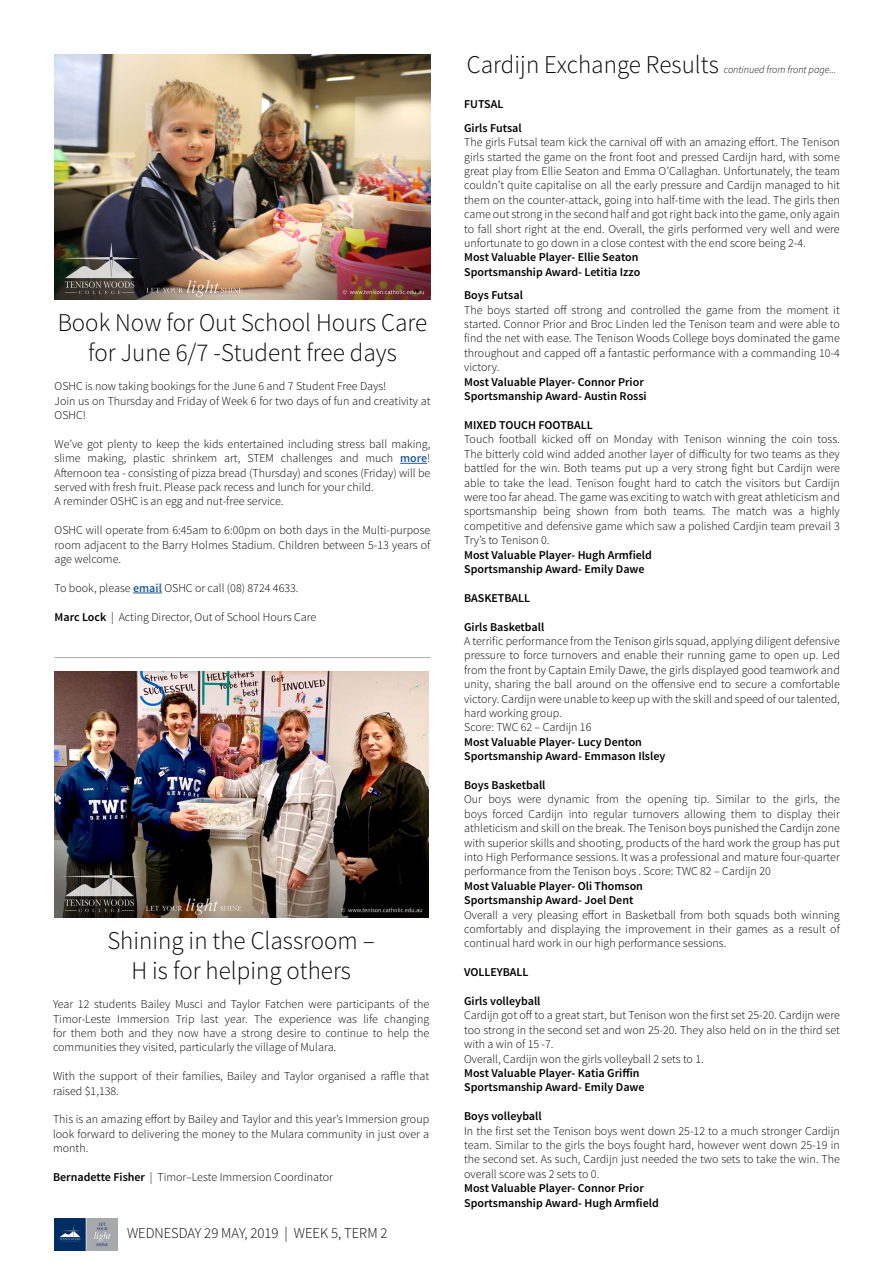
<style>
.page{position:relative;width:893px;height:1263px;background:#fff}
.page>*{position:absolute;margin:0;border:0;box-sizing:border-box;transform-origin:0 0}
.t1{font:300 25.5px/30.6px "Source Sans Pro";color:#060606;text-align:center}
.t2{font:300 15px "Source Sans Pro";color:#060606}
.t3{font:300 12px/14.4px "Source Sans Pro";color:#000;text-align:justify}
.t4{font:600 12px/14.4px "Source Sans Pro";color:#000}
.t5{font:italic 300 10.5px "Source Sans Pro";color:#060606}
.s1{font-weight:600;color:#215e9e}
.s2{font-weight:600}
</style>
<div class="page">
<img style="left:54px;top:1218px;width:64px;height:32px">
<hr style="left:54px;top:657px;width:377px;height:1px;background:#a7a9ac">
<svg style="left:400px;top:463px;width:27px;height:1px"></svg>
<svg style="left:133px;top:593px;width:29px;height:1px"></svg>
<img style="left:54px;top:54px;width:376px;height:245px">
<img style="left:54px;top:671px;width:375px;height:246px">
<h1 class="t1" style="left:58px;top:307px;width:371px">Book Now for Out School Hours Care for June 6/7 -Student free days</h1>
<p class="t3" style="left:55px;top:379px;width:377px;text-align:left">OSHC is now taking bookings for the June 6 and 7 Student Free Days!<br>Join us on Thursday and Friday of Week 6 for two days of fun and creativity at<br>OSHC!</p>
<p class="t3" style="left:55px;top:437px;width:377px;text-align:left">We’ve got plenty to keep the kids entertained including stress ball making, slime making, plastic shrinkem art, STEM challenges and much <span class="s1">more</span>!<br>Afternoon tea - consisting of pizza bread (Thursday) and scones (Friday) will be served with fresh fruit. Please pack recess and lunch for your child.<br>A reminder OSHC is an egg and nut-free service.</p>
<p class="t3" style="left:55px;top:523px;width:377px">OSHC will operate from 6:45am to 6:00pm on both days in the Multi-purpose room adjacent to the Barry Holmes Stadium. Children between 5-13 years of age welcome.</p>
<p class="t3" style="left:55px;top:581px;width:245px">To book, please <span class="s1">email</span> OSHC or call (08) 8724 4633.</p>
<p class="t3" style="left:55px;top:609px;width:263px"><span class="s2">Marc Lock</span> | Acting Director, Out of School Hours Care</p>
<h1 class="t1" style="left:107px;top:925px;width:269px">Shining in the Classroom –<br>H is for helping others</h1>
<p class="t3" style="left:53px;top:997px;width:378px">Year 12 students Bailey Musci and Taylor Fatchen were participants of the Timor-Leste Immersion Trip last year. The experience was life changing for them both and they now have a strong desire to continue to help the communities they visited, particularly the village of Mulara.</p>
<p class="t3" style="left:53px;top:1069px;width:378px">With the support of their families, Bailey and Taylor organised a raffle that raised $1,138.</p>
<p class="t3" style="left:53px;top:1112px;width:378px">This is an amazing effort by Bailey and Taylor and this year’s Immersion group look forward to delivering the money to the Mulara community in just over a month.</p>
<p class="t3" style="left:53px;top:1170px;width:281px"><span class="s2">Bernadette Fisher</span> | Timor–Leste Immersion Coordinator</p>
<p class="t2" style="left:127px;top:1223px;width:262px">WEDNESDAY 29 MAY, 2019 | WEEK 5, TERM 2</p>
<h1 class="t1" style="left:467px;top:49px;width:253px">Cardijn Exchange Results</h1>
<p class="t5" style="left:724px;top:63px;width:114px">continued from front page...</p>
<p class="t4" style="left:464px;top:93px;width:59px;line-height:23.4px">FUTSAL<br>Girls Futsal</p>
<p class="t3" style="left:464px;top:135px;width:377px">The girls Futsal team kick the carnival off with an amazing effort. The Tenison girls started the game on the front foot and pressed Cardijn hard, with some great play from Ellie Seaton and Emma O’Callaghan. Unfortunately, the team couldn’t quite capitalise on all the early pressure and Cardijn managed to hit them on the counter-attack, going into half-time with the lead. The girls then came out strong in the second half and got right back into the game, only again to fall short right at the end. Overall, the girls performed very well and were unfortunate to go down in a close contest with the end score being 2-4.</p>
<p class="t4" style="left:464px;top:251px;width:178px">Most Valuable Player- Ellie Seaton<br>Sportsmanship Award- Letitia Izzo</p>
<p class="t4" style="left:464px;top:288px;width:60px">Boys Futsal</p>
<p class="t3" style="left:464px;top:303px;width:377px">The boys started off strong and controlled the game from the moment it started. Connor Prior and Broc Linden led the Tenison team and were able to find the net with ease. The Tenison Woods College boys dominated the game throughout and capped off a fantastic performance with a commanding 10-4 victory.</p>
<p class="t4" style="left:464px;top:375px;width:184px">Most Valuable Player- Connor Prior<br>Sportsmanship Award- Austin Rossi</p>
<p class="t4" style="left:464px;top:418px;width:130px">MIXED TOUCH FOOTBALL</p>
<p class="t3" style="left:464px;top:432px;width:377px">Touch football kicked off on Monday with Tenison winning the coin toss.<br>The bitterly cold wind added another layer of difficulty for two teams as they battled for the win. Both teams put up a very strong fight but Cardijn were able to take the lead. Tenison fought hard to catch the visitors but Cardijn were too far ahead. The game was exciting to watch with great athleticism and sportsmanship being shown from both teams. The match was a highly competitive and defensive game which saw a polished Cardjin team prevail 3<br>Try’s to Tenison 0.</p>
<p class="t4" style="left:464px;top:548px;width:189px">Most Valuable Player- Hugh Armfield<br>Sportsmanship Award- Emily Dawe</p>
<p class="t4" style="left:464px;top:591px;width:68px">BASKETBALL</p>
<p class="t4" style="left:464px;top:620px;width:82px">Girls Basketball</p>
<p class="t3" style="left:464px;top:634px;width:377px;text-align:left">A terrific performance from the Tenison girls squad, applying diligent defensive pressure to force turnovers and enable their running game to open up. Led from the front by Captain Emily Dawe, the girls displayed good teamwork and unity, sharing the ball around on the offensive end to secure a comfortable victory. Cardijn were unable to keep up with the skill and speed of our talented, hard working group.<br>Score: TWC 62 – Cardijn 16</p>
<p class="t4" style="left:464px;top:735px;width:203px">Most Valuable Player- Lucy Denton<br>Sportsmanship Award- Emmason Ilsley</p>
<p class="t4" style="left:464px;top:778px;width:83px">Boys Basketball</p>
<p class="t3" style="left:464px;top:792px;width:377px">Our boys were dynamic from the opening tip. Similar to the girls, the boys forced Cardijn into regular turnovers allowing them to display their athleticism and skill on the break. The Tenison boys punished the Cardijn zone with superior skills and shooting, products of the hard work the group has put into High Performance sessions. It was a professional and mature four-quarter performance from the Tenison boys . Score: TWC 82 – Cardijn 20</p>
<p class="t4" style="left:464px;top:879px;width:180px">Most Valuable Player- Oli Thomson<br>Sportsmanship Award- Joel Dent</p>
<p class="t3" style="left:464px;top:907px;width:377px">Overall a very pleasing effort in Basketball from both squads both winning comfortably and displaying the improvement in their games as a result of continual hard work in our high performance sessions.</p>
<p class="t4" style="left:464px;top:965px;width:66px">VOLLEYBALL</p>
<p class="t4" style="left:464px;top:994px;width:78px">Girls volleyball</p>
<p class="t3" style="left:464px;top:1008px;width:377px;text-align:left">Cardijn got off to a great start, but Tenison won the first set 25-20. Cardijn were too strong in the second set and won 25-20. They also held on in the third set with a win of 15 -7.<br>Overall, Cardijn won the girls volleyball 2 sets to 1.</p>
<p class="t4" style="left:464px;top:1066px;width:182px">Most Valuable Player- Katia Griffin<br>Sportsmanship Award- Emily Dawe</p>
<p class="t4" style="left:464px;top:1109px;width:79px">Boys volleyball</p>
<p class="t3" style="left:464px;top:1123px;width:377px">In the first set the Tenison boys went down 25-12 to a much stronger Cardijn team. Similar to the girls the boys fought hard, however went down 25-19 in the second set. As such, Cardijn just needed the two sets to take the win. The overall score was 2 sets to 0.</p>
<p class="t4" style="left:464px;top:1181px;width:196px">Most Valuable Player- Connor Prior<br>Sportsmanship Award- Hugh Armfield</p>
</div>
